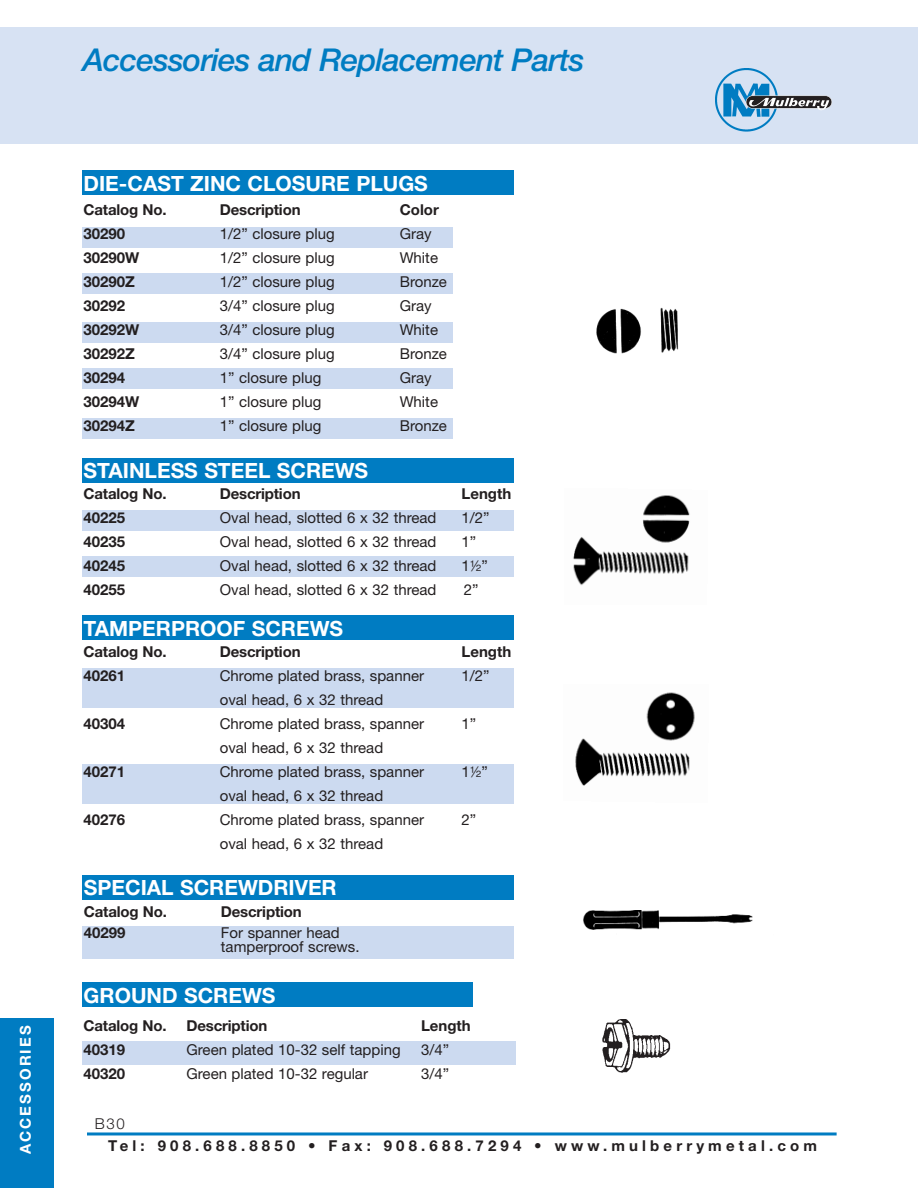
<style>
.page{position:relative;width:918px;height:1188px;background:#fff}
.page>*{position:absolute;margin:0;border:0;box-sizing:border-box;transform-origin:0 0}
.t1{font:italic 500 31.5px "Helvetica Neue";letter-spacing:-.03em;color:#007cc2}
.t2{font:700 21px "Helvetica Neue";color:#fff}
.t3{font:15px/13.5px "Helvetica Neue";color:#231f20}
.t4{font:700 15px "Helvetica Neue";color:#231f20}
.t5{font:700 15px "Helvetica Neue";letter-spacing:.28em;color:#231f20}
.t6{font:700 15px "Helvetica Neue";letter-spacing:.14em;color:#fff}
.t7{font:300 15px "Helvetica Neue";color:#231f20}
.s1{font-family:"Sans Fractions Plain"}
</style>
<div class="page">
<div style="left:0;top:27px;width:918px;height:116px;background:#d7e2f3"></div>
<img style="left:715px;top:69px;width:83px;height:63px">
<div style="left:746px;top:96px;width:86px;height:13px;border:1px solid #fff;border-radius:7px"></div>
<img style="left:748px;top:96px;width:84px;height:17px">
<hr style="left:87px;top:1132px;width:750px;height:3px;background:#007cc2">
<div style="left:0;top:1018px;width:54px;height:170px;background:#007cc2"></div>
<div style="left:82px;top:1041px;width:434px;height:24px;background:#ccdaf0"></div>
<div style="left:82px;top:926px;width:432px;height:32px;background:#ccdaf0"></div>
<div style="left:82px;top:764px;width:432px;height:39px;background:#ccdaf0"></div>
<div style="left:82px;top:669px;width:432px;height:39px;background:#ccdaf0"></div>
<div style="left:82px;top:556px;width:432px;height:21px;background:#ccdaf0"></div>
<div style="left:82px;top:510px;width:432px;height:21px;background:#ccdaf0"></div>
<img style="left:573px;top:495px;width:117px;height:91px">
<img style="left:575px;top:692px;width:120px;height:94px">
<img style="left:583px;top:910px;width:170px;height:20px">
<div style="left:82px;top:458px;width:432px;height:25px;background:#007cc2"></div>
<div style="left:82px;top:616px;width:432px;height:24px;background:#007cc2"></div>
<div style="left:82px;top:875px;width:432px;height:25px;background:#007cc2"></div>
<div style="left:82px;top:982px;width:391px;height:25px;background:#007cc2"></div>
<img style="left:602px;top:1019px;width:69px;height:54px">
<div style="left:82px;top:418px;width:371px;height:21px;background:#ccdaf0"></div>
<div style="left:82px;top:368px;width:371px;height:20px;background:#ccdaf0"></div>
<div style="left:82px;top:322px;width:371px;height:20px;background:#ccdaf0"></div>
<div style="left:82px;top:273px;width:371px;height:20px;background:#ccdaf0"></div>
<div style="left:82px;top:227px;width:371px;height:20px;background:#ccdaf0"></div>
<div style="left:82px;top:170px;width:432px;height:25px;background:#007cc2"></div>
<img style="left:596px;top:307px;width:83px;height:47px">
<p class="t6" style="left:20px;top:1154px;width:130px;rotate:-90deg">ACCESSORIES</p>
<h1 class="t1" style="left:83px;top:49px;width:504px">Accessories and Replacement Parts</h1>
<h2 class="t2" style="left:84px;top:176px;width:346px">DIE-CAST ZINC CLOSURE PLUGS</h2>
<p class="t4" style="left:84px;top:205px;width:85px">Catalog No.</p>
<p class="t4" style="left:220px;top:205px;width:82px">Description</p>
<p class="t4" style="left:400px;top:205px;width:41px">Color</p>
<p class="t4" style="left:84px;top:229px;width:43px">30290</p>
<p class="t3" style="left:220px;top:229px;width:117px">1/2” closure plug</p>
<p class="t3" style="left:400px;top:229px;width:33px">Gray</p>
<p class="t4" style="left:84px;top:253px;width:57px">30290W</p>
<p class="t3" style="left:220px;top:253px;width:117px">1/2” closure plug</p>
<p class="t3" style="left:400px;top:253px;width:40px">White</p>
<p class="t4" style="left:84px;top:277px;width:53px">30290Z</p>
<p class="t3" style="left:220px;top:277px;width:117px">1/2” closure plug</p>
<p class="t3" style="left:400px;top:277px;width:49px">Bronze</p>
<p class="t4" style="left:84px;top:301px;width:43px">30292</p>
<p class="t3" style="left:220px;top:301px;width:117px">3/4” closure plug</p>
<p class="t3" style="left:400px;top:301px;width:33px">Gray</p>
<p class="t4" style="left:84px;top:325px;width:57px">30292W</p>
<p class="t3" style="left:220px;top:325px;width:117px">3/4” closure plug</p>
<p class="t3" style="left:400px;top:325px;width:40px">White</p>
<p class="t4" style="left:84px;top:349px;width:53px">30292Z</p>
<p class="t3" style="left:220px;top:349px;width:117px">3/4” closure plug</p>
<p class="t3" style="left:400px;top:349px;width:49px">Bronze</p>
<p class="t4" style="left:84px;top:373px;width:43px">30294</p>
<p class="t3" style="left:220px;top:373px;width:103px">1” closure plug</p>
<p class="t3" style="left:400px;top:373px;width:33px">Gray</p>
<p class="t4" style="left:84px;top:397px;width:57px">30294W</p>
<p class="t3" style="left:220px;top:397px;width:103px">1” closure plug</p>
<p class="t3" style="left:400px;top:397px;width:40px">White</p>
<p class="t4" style="left:84px;top:421px;width:53px">30294Z</p>
<p class="t3" style="left:220px;top:421px;width:103px">1” closure plug</p>
<p class="t3" style="left:400px;top:421px;width:49px">Bronze</p>
<h2 class="t2" style="left:84px;top:463px;width:286px">STAINLESS STEEL SCREWS</h2>
<p class="t4" style="left:84px;top:489px;width:85px">Catalog No.</p>
<p class="t4" style="left:220px;top:489px;width:82px">Description</p>
<p class="t4" style="left:462px;top:489px;width:51px">Length</p>
<p class="t4" style="left:84px;top:513px;width:43px">40225</p>
<p class="t3" style="left:220px;top:513px;width:218px">Oval head, slotted 6 x 32 thread</p>
<p class="t3" style="left:462px;top:513px;width:30px">1/2”</p>
<p class="t4" style="left:84px;top:537px;width:43px">40235</p>
<p class="t3" style="left:220px;top:537px;width:218px">Oval head, slotted 6 x 32 thread</p>
<p class="t3" style="left:462px;top:537px;width:16px">1”</p>
<p class="t4" style="left:84px;top:561px;width:43px">40245</p>
<p class="t3" style="left:220px;top:561px;width:218px">Oval head, slotted 6 x 32 thread</p>
<p class="t3" style="left:462px;top:561px;width:28px">1<span class="s1">2</span>”</p>
<p class="t4" style="left:84px;top:585px;width:43px">40255</p>
<p class="t3" style="left:220px;top:585px;width:218px">Oval head, slotted 6 x 32 thread</p>
<p class="t3" style="left:464px;top:585px;width:16px">2”</p>
<h2 class="t2" style="left:84px;top:621px;width:261px">TAMPERPROOF SCREWS</h2>
<p class="t4" style="left:84px;top:647px;width:85px">Catalog No.</p>
<p class="t4" style="left:220px;top:647px;width:82px">Description</p>
<p class="t4" style="left:462px;top:647px;width:51px">Length</p>
<p class="t4" style="left:84px;top:671px;width:43px">40261</p>
<p class="t3" style="left:220px;top:671px;width:206px">Chrome plated brass, spanner</p>
<p class="t3" style="left:462px;top:671px;width:30px">1/2”</p>
<p class="t3" style="left:220px;top:695px;width:165px">oval head, 6 x 32 thread</p>
<p class="t4" style="left:84px;top:719px;width:43px">40304</p>
<p class="t3" style="left:220px;top:719px;width:206px">Chrome plated brass, spanner</p>
<p class="t3" style="left:462px;top:719px;width:16px">1”</p>
<p class="t3" style="left:220px;top:743px;width:165px">oval head, 6 x 32 thread</p>
<p class="t4" style="left:84px;top:767px;width:43px">40271</p>
<p class="t3" style="left:220px;top:767px;width:206px">Chrome plated brass, spanner</p>
<p class="t3" style="left:462px;top:767px;width:28px">1<span class="s1">2</span>”</p>
<p class="t3" style="left:220px;top:791px;width:165px">oval head, 6 x 32 thread</p>
<p class="t4" style="left:84px;top:815px;width:43px">40276</p>
<p class="t3" style="left:220px;top:815px;width:206px">Chrome plated brass, spanner</p>
<p class="t3" style="left:462px;top:815px;width:16px">2”</p>
<p class="t3" style="left:220px;top:839px;width:165px">oval head, 6 x 32 thread</p>
<h2 class="t2" style="left:84px;top:880px;width:254px">SPECIAL SCREWDRIVER</h2>
<p class="t4" style="left:84px;top:907px;width:85px">Catalog No.</p>
<p class="t4" style="left:221px;top:907px;width:82px">Description</p>
<p class="t4" style="left:84px;top:928px;width:43px">40299</p>
<p class="t3" style="left:221px;top:928px;width:140px">For spanner head tamperproof screws.</p>
<h2 class="t2" style="left:84px;top:988px;width:193px">GROUND SCREWS</h2>
<p class="t4" style="left:84px;top:1020px;width:85px">Catalog No.</p>
<p class="t4" style="left:187px;top:1020px;width:82px">Description</p>
<p class="t4" style="left:421px;top:1020px;width:51px">Length</p>
<p class="t4" style="left:84px;top:1044px;width:43px">40319</p>
<p class="t3" style="left:187px;top:1044px;width:216px">Green plated 10-32 self tapping</p>
<p class="t3" style="left:421px;top:1044px;width:30px">3/4”</p>
<p class="t4" style="left:84px;top:1068px;width:43px">40320</p>
<p class="t3" style="left:187px;top:1068px;width:183px">Green plated 10-32 regular</p>
<p class="t3" style="left:421px;top:1068px;width:30px">3/4”</p>
<p class="t7" style="left:95px;top:1119px;width:32px">B30</p>
<p class="t5" style="left:108px;top:1140px;width:710px">Tel: 908.688.8850 • Fax: 908.688.7294 • www.mulberrymetal.com</p>
</div>
